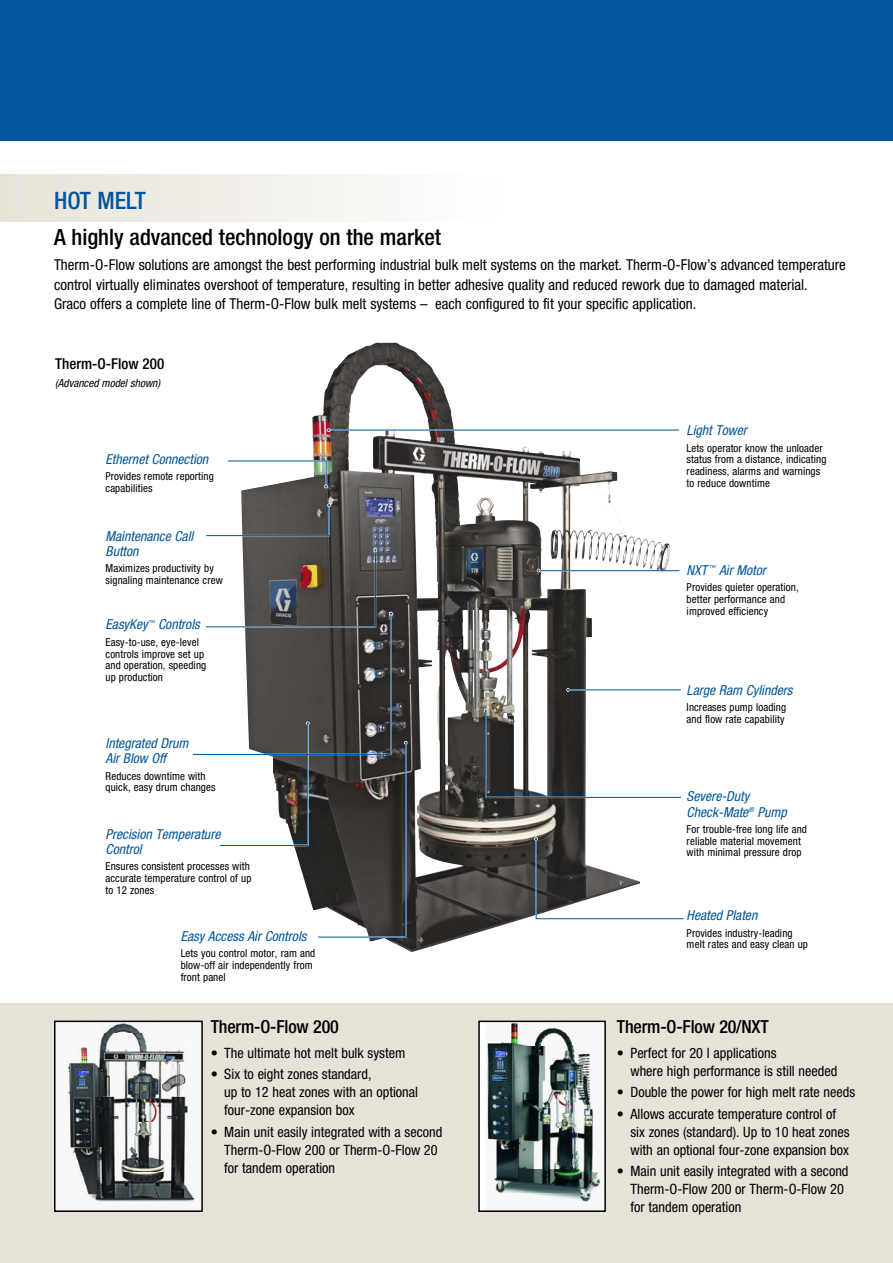
<style>
.page{position:relative;width:893px;height:1263px;background:#fff}
.page>*{position:absolute;margin:0;border:0;box-sizing:border-box;transform-origin:0 0}
.t1{font:500 condensed 24px "Helvetica Neue LT Std";color:#00559c}
.t2{font:500 condensed 22.5px "Helvetica Neue LT Std";color:#000}
.t3{font:500 condensed 18px "Helvetica Neue LT Std";letter-spacing:-.01em;color:#000}
.t4{font:condensed 15px/19.5px "Helvetica Neue LT Std";color:#000}
.t5{font:500 condensed 15px "Helvetica Neue LT Std";color:#000}
.t6{font:condensed 14.25px/18px "Helvetica Neue LT Std";color:#000}
.t7{font:italic condensed 13.8px/15.1px "Helvetica Neue LT Std";color:#00559c}
.t8{font:italic condensed 11.25px "Helvetica Neue LT Std";color:#000}
.t9{font:condensed 10.95px/11.7px "Helvetica Neue LT Std";letter-spacing:.01em;color:#000}
</style>
<div class="page">
<div style="left:0;top:0;width:893px;height:140px;background:#00559c"></div>
<div style="left:0;top:174px;width:510px;height:47px;background:linear-gradient(to right,#e8e3d8,#fffffe)"></div>
<div style="left:0;top:1003px;width:893px;height:260px;background:#e7e2d8"></div>
<img style="left:241px;top:342px;width:430px;height:610px">
<hr style="left:568px;top:689px;width:101px;height:2px;background:#fff">
<hr style="left:328px;top:429px;width:351px;height:2px;background:#fff">
<hr style="left:537px;top:570px;width:142px;height:1px;background:#00559c">
<hr style="left:568px;top:689px;width:113px;height:1px;background:#00559c">
<hr style="left:328px;top:430px;width:351px;height:1px;background:#00559c">
<svg style="left:534px;top:837px;width:150px;height:83px"></svg>
<svg style="left:566px;top:688px;width:4px;height:4px"></svg>
<svg style="left:327px;top:428px;width:4px;height:4px"></svg>
<svg style="left:228px;top:460px;width:100px;height:28px"></svg>
<svg style="left:206px;top:503px;width:125px;height:34px"></svg>
<svg style="left:193px;top:548px;width:215px;height:390px"></svg>
<svg style="left:484px;top:709px;width:197px;height:90px"></svg>
<img style="left:57px;top:1023px;width:143px;height:186px">
<div style="left:54px;top:1020px;width:149px;height:192px;border:2px solid #000"></div>
<div style="left:479px;top:1021px;width:126px;height:190px;background:#f8f8f8"></div>
<img style="left:486px;top:1023px;width:115px;height:182px">
<div style="left:478px;top:1020px;width:128px;height:192px;border:2px solid #000"></div>
<h1 class="t1" style="left:54px;top:191px;width:93px">HOT MELT</h1>
<h2 class="t2" style="left:54px;top:229px;width:389px">A highly advanced technology on the market</h2>
<p class="t4" style="left:54px;top:257px;width:793px">Therm-O-Flow solutions are amongst the best performing industrial bulk melt systems on the market. Therm-O-Flow’s advanced temperature control virtually eliminates overshoot of temperature, resulting in better adhesive quality and reduced rework due to damaged material.<br>Graco offers a complete line of Therm-O-Flow bulk melt systems – each configured to fit your specific application.</p>
<h3 class="t5" style="left:55px;top:358px;width:110px">Therm-O-Flow 200</h3>
<p class="t8" style="left:55px;top:379px;width:106px">(Advanced model shown)</p>
<p class="t7" style="left:106px;top:453px;width:104px">Ethernet Connection</p>
<p class="t9" style="left:106px;top:472px;width:110px">Provides remote reporting capabilities</p>
<p class="t7" style="left:106px;top:530px;width:89px">Maintenance Call<br>Button</p>
<p class="t9" style="left:106px;top:564px;width:119px">Maximizes productivity by signaling maintenance crew</p>
<p class="t7" style="left:106px;top:619px;width:96px">EasyKey<sup>™</sup> Controls</p>
<p class="t9" style="left:106px;top:638px;width:102px">Easy-to-use, eye-level controls improve set up and operation, speeding up production</p>
<p class="t7" style="left:106px;top:737px;width:84px">Integrated Drum<br>Air Blow Off</p>
<p class="t9" style="left:106px;top:771px;width:112px">Reduces downtime with quick, easy drum changes</p>
<p class="t7" style="left:106px;top:828px;width:116px">Precision Temperature<br>Control</p>
<p class="t9" style="left:106px;top:862px;width:147px">Ensures consistent processes with accurate temperature control of up to 12 zones</p>
<p class="t7" style="left:181px;top:930px;width:127px">Easy Access Air Controls</p>
<p class="t9" style="left:181px;top:949px;width:136px">Lets you control motor, ram and blow-off air independently from front panel</p>
<h3 class="t3" style="left:211px;top:1021px;width:129px">Therm-O-Flow 200</h3>
<h3 class="t6" style="left:211px;top:1046px;width:196px">• The ultimate hot melt bulk system</h3>
<h3 class="t6" style="left:224px;top:1067px;width:195px;text-indent:-14px">• Six to eight zones standard,<br>up to 12 heat zones with an optional four-zone expansion box</h3>
<h3 class="t6" style="left:224px;top:1124px;width:220px;text-indent:-14px">• Main unit easily integrated with a second<br>Therm-O-Flow 200 or Therm-O-Flow 20 for tandem operation</h3>
<p class="t7" style="left:687px;top:424px;width:62px">Light Tower</p>
<p class="t9" style="left:687px;top:443px;width:141px">Lets operator know the unloader status from a distance, indicating readiness, alarms and warnings to reduce downtime</p>
<p class="t7" style="left:687px;top:564px;width:81px">NXT <sup>™</sup> Air Motor</p>
<p class="t9" style="left:687px;top:583px;width:114px">Provides quieter operation, better performance and improved efficiency</p>
<p class="t7" style="left:687px;top:684px;width:107px">Large Ram Cylinders</p>
<p class="t9" style="left:687px;top:703px;width:101px">Increases pump loading and flow rate capability</p>
<p class="t7" style="left:687px;top:791px;width:102px">Severe-Duty<br>Check-Mate<sup>®</sup> Pump</p>
<p class="t9" style="left:687px;top:825px;width:122px">For trouble-free long life and reliable material movement with minimal pressure drop</p>
<p class="t7" style="left:687px;top:909px;width:72px">Heated Platen</p>
<p class="t9" style="left:687px;top:928px;width:123px">Provides industry-leading melt rates and easy clean up</p>
<h3 class="t3" style="left:617px;top:1021px;width:153px">Therm-O-Flow 20/NXT</h3>
<h3 class="t6" style="left:630px;top:1046px;width:208px;text-indent:-14px">• Perfect for 20 l applications<br>where high performance is still needed</h3>
<h3 class="t6" style="left:617px;top:1085px;width:240px">• Double the power for high melt rate needs</h3>
<h3 class="t6" style="left:630px;top:1106px;width:221px;text-indent:-14px">• Allows accurate temperature control of six zones (standard). Up to 10 heat zones with an optional four-zone expansion box</h3>
<h3 class="t6" style="left:630px;top:1163px;width:220px;text-indent:-14px">• Main unit easily integrated with a second<br>Therm-O-Flow 200 or Therm-O-Flow 20 for tandem operation</h3>
</div>
